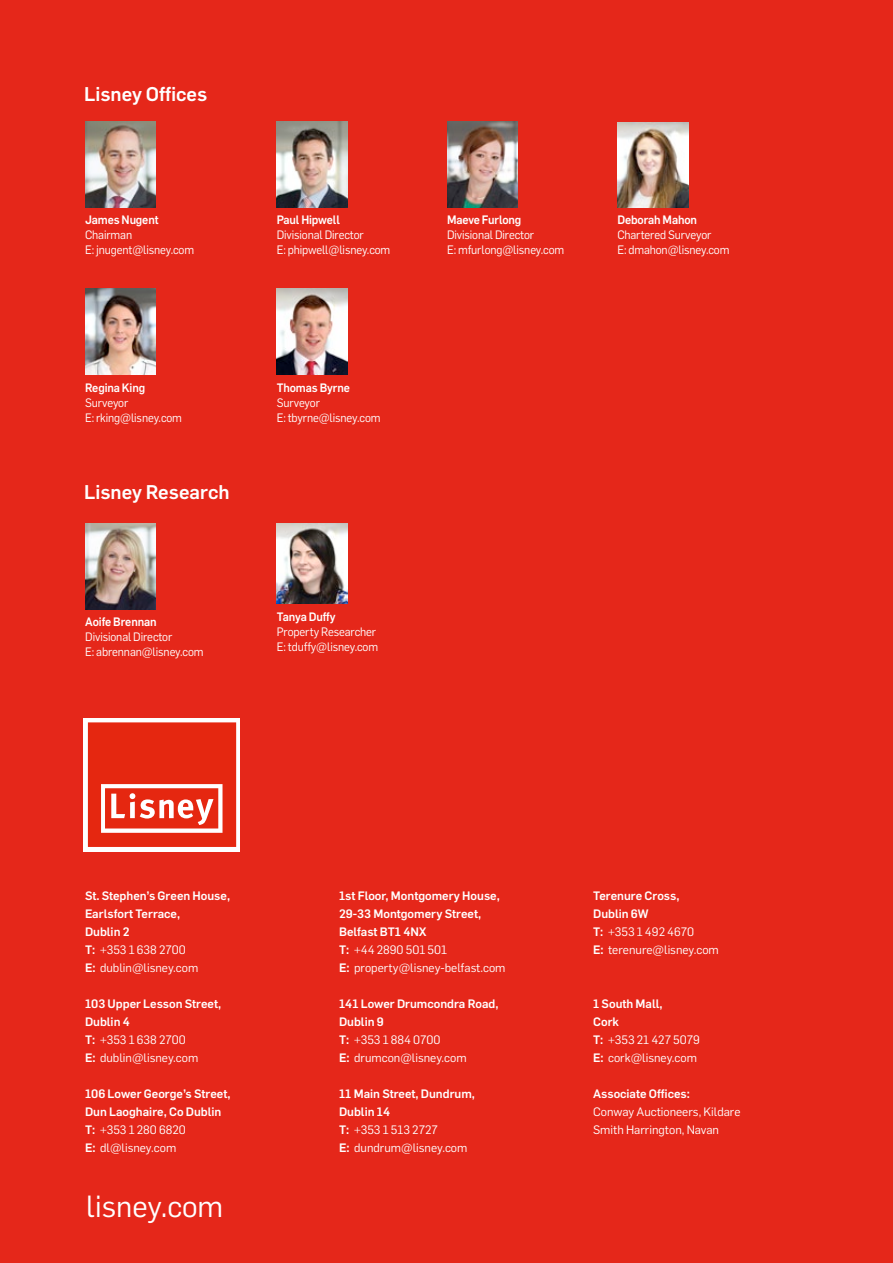
<style>
.page{position:relative;width:893px;height:1263px;background:#e5271a}
.page>*{position:absolute;margin:0;border:0;box-sizing:border-box;transform-origin:0 0}
.t1{font:30px "Flama";color:#fff}
.t2{font:500 19.5px "Flama";color:#fff}
.t3{font:500 12px/18px "Flama";color:#fff}
.t4{font:12px/15px "Flama";letter-spacing:-.01em;color:#fff;scale:.95 1}
.t5{font:12px/18px "Flama";letter-spacing:-.01em;color:#fff}
.t6{font:500 12px "Flama";color:#fff;scale:.95 1}
.s1{font-weight:400}
.s2{font-weight:500}
</style>
<div class="page">
<div style="left:83px;top:718px;width:157px;height:133px;background:#fff"></div>
<svg style="left:87px;top:722px;width:150px;height:125px;background:#e84531"></svg>
<img style="left:85px;top:121px;width:71px;height:86px">
<img style="left:277px;top:121px;width:70px;height:86px">
<img style="left:447px;top:121px;width:71px;height:86px">
<img style="left:277px;top:288px;width:70px;height:86px">
<img style="left:85px;top:288px;width:71px;height:86px">
<img style="left:617px;top:122px;width:71px;height:85px">
<img style="left:85px;top:523px;width:71px;height:86px">
<img style="left:277px;top:524px;width:70px;height:79px">
<h2 class="t2" style="left:84px;top:80px;width:125px">Lisney Offices</h2>
<p class="t6" style="left:85px;top:211px;width:79px">James Nugent</p>
<p class="t4" style="left:85px;top:226px;width:116px">Chairman<br>E: jnugent@lisney.com</p>
<p class="t6" style="left:277px;top:211px;width:68px">Paul Hipwell</p>
<p class="t4" style="left:277px;top:226px;width:121px">Divisional Director<br>E: phipwell@lisney.com</p>
<p class="t6" style="left:85px;top:379px;width:65px">Regina King</p>
<p class="t4" style="left:85px;top:395px;width:104px">Surveyor<br>E: rking@lisney.com</p>
<h2 class="t2" style="left:84px;top:478px;width:147px">Lisney Research</h2>
<p class="t6" style="left:85px;top:613px;width:77px">Aoife Brennan</p>
<p class="t4" style="left:85px;top:628px;width:126px">Divisional Director<br>E: abrennan@lisney.com</p>
<p class="t6" style="left:277px;top:379px;width:79px">Thomas Byrne</p>
<p class="t4" style="left:277px;top:395px;width:111px">Surveyor<br>E: tbyrne@lisney.com</p>
<p class="t6" style="left:277px;top:608px;width:63px">Tanya Duffy</p>
<p class="t4" style="left:277px;top:624px;width:108px">Property Researcher<br>E: tduffy@lisney.com</p>
<p class="t6" style="left:447px;top:211px;width:80px">Maeve Furlong</p>
<p class="t4" style="left:447px;top:226px;width:125px">Divisional Director<br>E: mfurlong@lisney.com</p>
<p class="t6" style="left:617px;top:211px;width:85px">Deborah Mahon</p>
<p class="t4" style="left:617px;top:226px;width:120px">Chartered Surveyor<br>E: dmahon@lisney.com</p>
<p class="t3" style="left:85px;top:886px;width:147px">St. Stephen’s Green House,<br>Earlsfort Terrace,<br>Dublin 2<br>T: <span class="s1">+353 1 638 2700<br></span>E: <span class="s1">dublin@lisney.com</span></p>
<p class="t3" style="left:85px;top:994px;width:138px">103 Upper Lesson Street,<br>Dublin 4<br>T: <span class="s1">+353 1 638 2700<br></span>E: <span class="s1">dublin@lisney.com</span></p>
<p class="t3" style="left:85px;top:1084px;width:147px">106 Lower George’s Street,<br>Dun Laoghaire, Co Dublin<br>T: <span class="s1">+353 1 280 6820<br></span>E: <span class="s1">dl@lisney.com</span></p>
<h1 class="t1" style="left:86px;top:1186px;width:138px">lisney.com</h1>
<p class="t3" style="left:339px;top:886px;width:168px">1st Floor, Montgomery House,<br>29-33 Montgomery Street,<br>Belfast BT1 4NX<br>T: <span class="s1">+44 2890 501 501<br></span>E: <span class="s1">property@lisney-belfast.com</span></p>
<p class="t3" style="left:339px;top:994px;width:161px">141 Lower Drumcondra Road,<br>Dublin 9<br>T: <span class="s1">+353 1 884 0700<br></span>E: <span class="s1">drumcon@lisney.com</span></p>
<p class="t3" style="left:339px;top:1084px;width:137px">11 Main Street, Dundrum,<br>Dublin 14<br>T: <span class="s1">+353 1 513 2727<br></span>E: <span class="s1">dundrum@lisney.com</span></p>
<p class="t5" style="left:593px;top:886px;width:127px"><span class="s2">Terenure Cross,<br>Dublin 6W<br>T:</span> +353 1 492 4670<br><span class="s2">E:</span> terenure@lisney.com</p>
<p class="t5" style="left:593px;top:994px;width:108px"><span class="s2">1 South Mall,<br>Cork<br>T:</span> +353 21 427 5079<br><span class="s2">E:</span> cork@lisney.com</p>
<p class="t3" style="left:593px;top:1084px;width:98px">Associate Offices:</p>
<p class="t5" style="left:593px;top:1102px;width:149px">Conway Auctioneers, Kildare<br>Smith Harrington, Navan</p>
</div>
